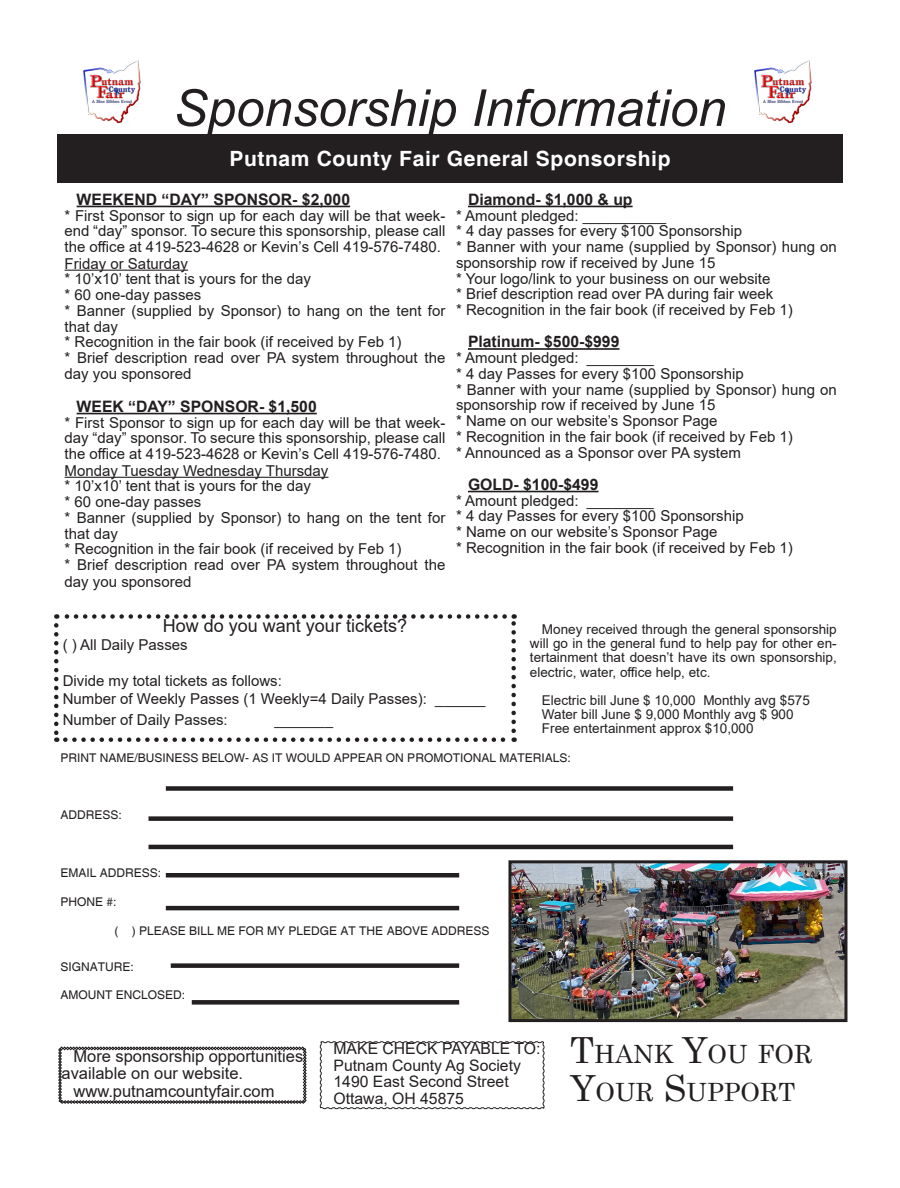
<style>
.page{position:relative;width:900px;height:1188px;background:#fff}
.page>*{position:absolute;margin:0;border:0;box-sizing:border-box;transform-origin:0 0}
.t1{font:italic 51px "Arial";color:#231f20}
.Body_Copy{font:25.2px "Century";color:#231f20}
.t2{font:700 21px "Helvetica";letter-spacing:.03em;color:#fff}
.t3{font:18px "Arial";color:#231f20}
.Body_Copy-2{font:16.5px/17.4px "Arial";color:#231f20}
.Body_Copy-3{font:700 15.75px "Arial";color:#231f20}
.Body_Copy-4{font:15.75px "Arial";color:#231f20}
.Body_Copy-5{font:15px/15.8px "Arial";color:#231f20}
.Body_Copy-6{font:13.5px/14.2px "Arial";color:#231f20;text-align:justify}
.t4{font:12px "Helvetica";color:#231f20}
.s1{font-size:36px}
</style>
<div class="page">
<svg style="left:54px;top:625px;width:4px;height:117px"></svg>
<svg style="left:65px;top:737px;width:449px;height:5px"></svg>
<svg style="left:511px;top:614px;width:5px;height:117px"></svg>
<svg style="left:56px;top:614px;width:448px;height:5px"></svg>
<div style="left:171px;top:963px;width:288px;height:5px;background:#231f20"></div>
<div style="left:57px;top:134px;width:786px;height:48px;background:#231f20"></div>
<div style="left:166px;top:786px;width:567px;height:5px;background:#231f20"></div>
<div style="left:166px;top:873px;width:293px;height:5px;background:#231f20"></div>
<hr style="left:148px;top:845px;width:585px;height:4px;background:#231f20">
<div style="left:148px;top:816px;width:585px;height:5px;background:#231f20"></div>
<hr style="left:166px;top:906px;width:293px;height:4px;background:#231f20">
<div style="left:192px;top:1000px;width:267px;height:5px;background:#231f20"></div>
<svg style="left:319px;top:1041px;width:226px;height:68px"></svg>
<img style="left:83px;top:60px;width:58px;height:63px">
<img style="left:754px;top:60px;width:58px;height:63px">
<hr style="left:77px;top:206px;width:273px;height:1px;background:#231f20">
<hr style="left:65px;top:270px;width:123px;height:1px;background:#231f20">
<hr style="left:77px;top:413px;width:240px;height:1px;background:#231f20">
<hr style="left:65px;top:477px;width:263px;height:1px;background:#231f20">
<hr style="left:468px;top:206px;width:164px;height:1px;background:#231f20">
<hr style="left:468px;top:348px;width:151px;height:2px;background:#231f20">
<hr style="left:468px;top:491px;width:130px;height:1px;background:#231f20">
<img style="left:512px;top:864px;width:331px;height:154px">
<div style="left:508px;top:860px;width:339px;height:162px;border:3px solid #231f20"></div>
<svg style="left:58px;top:1047px;width:248px;height:57px"></svg>
<p class="t1" style="left:173px;top:75px;width:554px">Sponsorship Information</p>
<p class="t2" style="left:229px;top:146px;width:443px">Putnam County Fair General Sponsorship</p>
<p class="Body_Copy-3" style="left:77px;top:188px;width:275px">WEEKEND “DAY” SPONSOR- $2,000</p>
<p class="Body_Copy-5" style="left:65px;top:207px;width:382px;text-align:justify">* First Sponsor to sign up for each day will be that week&shy;end “day” sponsor. To secure this sponsorship, please call the office at 419-523-4628 or Kevin’s Cell 419-576-7480.</p>
<p class="Body_Copy-5" style="left:65px;top:255px;width:125px">Friday or Saturday</p>
<p class="Body_Copy-5" style="left:65px;top:271px;width:248px">* 10’x10’ tent that is yours for the day</p>
<p class="Body_Copy-5" style="left:65px;top:287px;width:138px">* 60 one-day passes</p>
<p class="Body_Copy-5" style="left:65px;top:303px;width:382px">* Banner (supplied by Sponsor) to hang on the tent for that day</p>
<p class="Body_Copy-5" style="left:65px;top:334px;width:338px">* Recognition in the fair book (if received by Feb 1)</p>
<p class="Body_Copy-5" style="left:65px;top:350px;width:382px">* Brief description read over PA system throughout the day you sponsored</p>
<p class="Body_Copy-3" style="left:77px;top:395px;width:242px">WEEK “DAY” SPONSOR- $1,500</p>
<p class="Body_Copy-5" style="left:65px;top:414px;width:382px;text-align:justify">* First Sponsor to sign up for each day will be that week&shy;day “day” sponsor. To secure this sponsorship, please call the office at 419-523-4628 or Kevin’s Cell 419-576-7480.</p>
<p class="Body_Copy-5" style="left:65px;top:462px;width:265px">Monday Tuesday Wednesday Thursday</p>
<p class="Body_Copy-5" style="left:65px;top:478px;width:248px">* 10’x10’ tent that is yours for the day</p>
<p class="Body_Copy-5" style="left:65px;top:494px;width:138px">* 60 one-day passes</p>
<p class="Body_Copy-5" style="left:65px;top:510px;width:382px">* Banner (supplied by Sponsor) to hang on the tent for that day</p>
<p class="Body_Copy-5" style="left:65px;top:541px;width:338px">* Recognition in the fair book (if received by Feb 1)</p>
<p class="Body_Copy-5" style="left:65px;top:557px;width:382px;line-height:16.5px">* Brief description read over PA system throughout the day you sponsored</p>
<p class="Body_Copy-3" style="left:468px;top:188px;width:166px">Diamond- $1,000 &amp; up</p>
<p class="Body_Copy-5" style="left:456px;top:207px;width:212px">* Amount pledged: __________</p>
<p class="Body_Copy-5" style="left:456px;top:223px;width:287px">* 4 day passes for every $100 Sponsorship</p>
<p class="Body_Copy-5" style="left:456px;top:239px;width:382px">* Banner with your name (supplied by Sponsor) hung on sponsorship row if received by June 15</p>
<p class="Body_Copy-5" style="left:456px;top:270px;width:316px">* Your logo/link to your business on our website</p>
<p class="Body_Copy-5" style="left:456px;top:286px;width:319px">* Brief description read over PA during fair week</p>
<p class="Body_Copy-5" style="left:456px;top:302px;width:338px">* Recognition in the fair book (if received by Feb 1)</p>
<p class="Body_Copy-3" style="left:468px;top:331px;width:153px">Platinum- $500-$999</p>
<p class="Body_Copy-5" style="left:456px;top:350px;width:199px">* Amount pledged: ________</p>
<p class="Body_Copy-5" style="left:456px;top:366px;width:289px">* 4 day Passes for every $100 Sponsorship</p>
<p class="Body_Copy-5" style="left:456px;top:381px;width:382px">* Banner with your name (supplied by Sponsor) hung on sponsorship row if received by June 15</p>
<p class="Body_Copy-5" style="left:456px;top:413px;width:263px">* Name on our website’s Sponsor Page</p>
<p class="Body_Copy-5" style="left:456px;top:429px;width:338px">* Recognition in the fair book (if received by Feb 1)</p>
<p class="Body_Copy-5" style="left:456px;top:444px;width:286px">* Announced as a Sponsor over PA system</p>
<p class="Body_Copy-3" style="left:468px;top:473px;width:132px">GOLD- $100-$499</p>
<p class="Body_Copy-5" style="left:456px;top:492px;width:199px">* Amount pledged: ________</p>
<p class="Body_Copy-5" style="left:456px;top:508px;width:289px">* 4 day Passes for every $100 Sponsorship</p>
<p class="Body_Copy-5" style="left:456px;top:524px;width:263px">* Name on our website’s Sponsor Page</p>
<p class="Body_Copy-5" style="left:456px;top:540px;width:338px">* Recognition in the fair book (if received by Feb 1)</p>
<p class="t3" style="left:163px;top:613px;width:246px">How do you want your tickets?</p>
<p class="Body_Copy-5" style="left:63px;top:637px;width:127px">( ) All Daily Passes</p>
<p class="Body_Copy-5" style="left:63px;top:673px;width:221px">Divide my total tickets as follows:</p>
<p class="Body_Copy-5" style="left:63px;top:691px;width:424px">Number of Weekly Passes (1 Weekly=4 Daily Passes): ______</p>
<p class="Body_Copy-5" style="left:63px;top:712px;width:167px">Number of Daily Passes:</p>
<p class="Body_Copy-5" style="left:274px;top:712px;width:60px">_______</p>
<p class="t4" style="left:60px;top:751px;width:512px">PRINT NAME/BUSINESS BELOW- AS IT WOULD APPEAR ON PROMOTIONAL MATERIALS:</p>
<p class="Body_Copy-6" style="left:530px;top:622px;width:308px;text-indent:12px">Money received through the general sponsorship will go in the general fund to help pay for other en&shy;tertainment that doesn’t have its own sponsorship, electric, water, office help, etc.</p>
<p class="Body_Copy-6" style="left:542px;top:693px;width:269px">Electric bill June $ 10,000 Monthly avg $575</p>
<p class="Body_Copy-6" style="left:542px;top:707px;width:253px">Water bill June $ 9,000 Monthly avg $ 900</p>
<p class="Body_Copy-6" style="left:542px;top:721px;width:213px">Free entertainment approx $10,000</p>
<p class="t4" style="left:60px;top:808px;width:63px">ADDRESS:</p>
<p class="t4" style="left:60px;top:866px;width:102px">EMAIL ADDRESS:</p>
<p class="t4" style="left:60px;top:895px;width:58px">PHONE #:</p>
<p class="t4" style="left:114px;top:924px;width:376px">( ) PLEASE BILL ME FOR MY PLEDGE AT THE ABOVE ADDRESS</p>
<p class="t4" style="left:60px;top:960px;width:75px">SIGNATURE:</p>
<p class="t4" style="left:60px;top:988px;width:126px">AMOUNT ENCLOSED:</p>
<p class="Body_Copy-2" style="left:62px;top:1047px;width:243px;text-indent:12px">More sponsorship opportunities available on our website.</p>
<p class="Body_Copy-2" style="left:74px;top:1082px;width:202px">www.putnamcountyfair.com</p>
<p class="Body_Copy-4" style="left:333px;top:1038px;width:208px">MAKE CHECK PAYABLE TO:</p>
<p class="Body_Copy-4" style="left:333px;top:1055px;width:189px">Putnam County Ag Society</p>
<p class="Body_Copy-4" style="left:333px;top:1071px;width:177px">1490 East Second Street</p>
<p class="Body_Copy-4" style="left:333px;top:1088px;width:132px">Ottawa, OH 45875</p>
<p class="Body_Copy" style="left:570px;top:1033px;width:244px"><span class="s1">T</span>HANK <span class="s1">Y</span>OU FOR</p>
<p class="Body_Copy" style="left:570px;top:1071px;width:225px"><span class="s1">Y</span>OUR <span class="s1">S</span>UPPORT</p>
</div>
